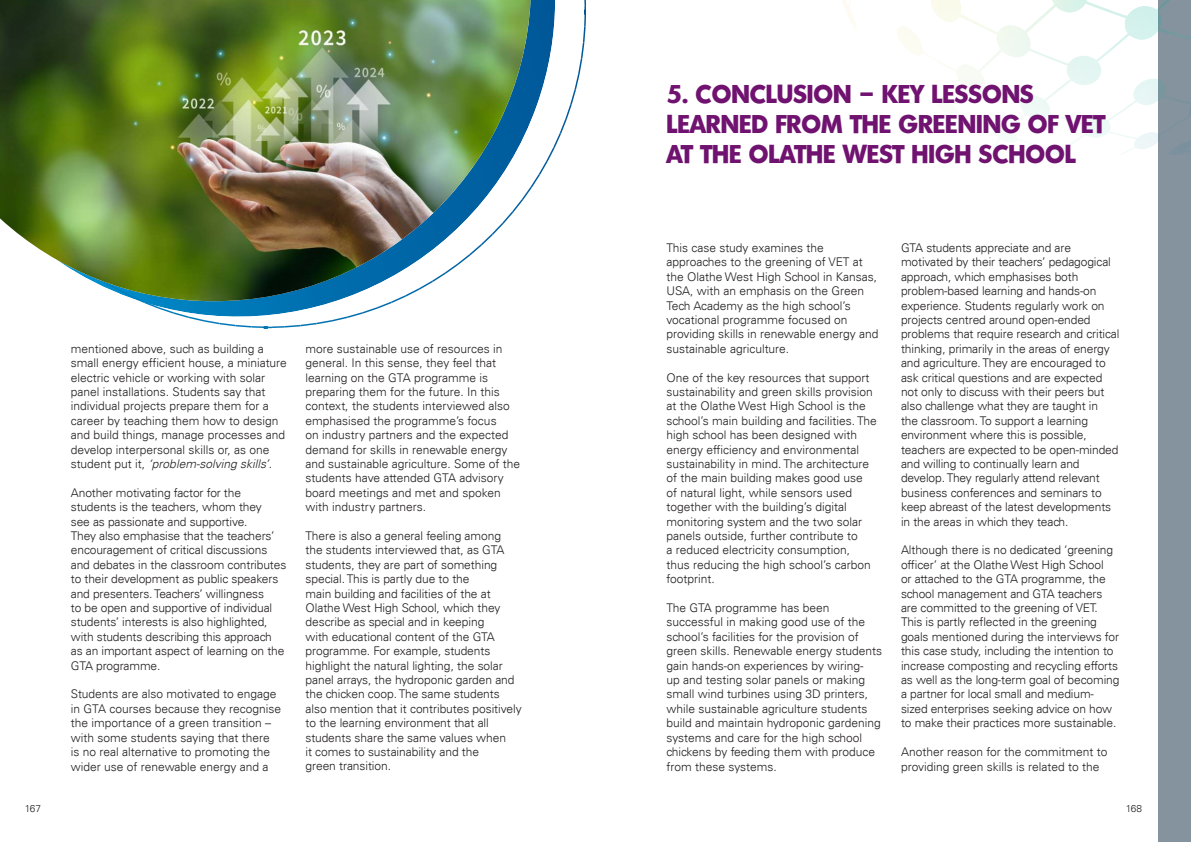
<style>
.page{position:relative;width:1191px;height:842px;background:#fff}
.page>*{position:absolute;margin:0;border:0;box-sizing:border-box;transform-origin:0 0}
.t1{font:700 25px/30px "Montreal TS";color:#701370}
.t2{font:300 12px/14.4px "Univers LT";letter-spacing:-.005em;color:#221f1f}
.t3{font:300 10px "Univers LT";letter-spacing:-.025em;color:#221f1f}
.s1{font-style:italic}
</style>
<div class="page">
<div style="left:1158px;top:0;width:33px;height:842px;background:#84939d"></div>
<img style="left:144px;top:0;width:411px;height:317px">
<img style="left:284px;top:325px;width:16px;height:3px">
<img style="left:300px;top:323px;width:16px;height:3px">
<img style="left:316px;top:320px;width:16px;height:4px">
<img style="left:332px;top:316px;width:15px;height:5px">
<img style="left:347px;top:312px;width:15px;height:6px">
<img style="left:362px;top:307px;width:15px;height:7px">
<img style="left:377px;top:302px;width:15px;height:7px">
<img style="left:391px;top:301px;width:15px;height:2px">
<img style="left:531px;top:174px;width:9px;height:14px">
<img style="left:539px;top:161px;width:8px;height:14px">
<img style="left:546px;top:147px;width:8px;height:15px">
<img style="left:553px;top:133px;width:8px;height:15px">
<img style="left:559px;top:119px;width:7px;height:15px">
<img style="left:565px;top:105px;width:7px;height:14px">
<img style="left:570px;top:89px;width:6px;height:16px">
<img style="left:574px;top:74px;width:5px;height:15px">
<img style="left:578px;top:58px;width:4px;height:16px">
<img style="left:581px;top:42px;width:3px;height:16px">
<svg style="left:583px;top:0;width:3px;height:42px"></svg>
<img style="left:144px;top:302px;width:15px;height:7px">
<img style="left:159px;top:307px;width:15px;height:7px">
<img style="left:173px;top:312px;width:16px;height:6px">
<img style="left:188px;top:316px;width:16px;height:6px">
<img style="left:204px;top:320px;width:16px;height:4px">
<img style="left:219px;top:323px;width:17px;height:3px">
<img style="left:235px;top:325px;width:17px;height:3px">
<svg style="left:252px;top:326px;width:32px;height:2px"></svg>
<img style="left:0;top:0;width:530px;height:301px">
<p class="t2" style="left:71px;top:341px;width:217px">mentioned above, such as building a small energy efficient house, a miniature electric vehicle or working with solar panel installations. Students say that individual projects prepare them for a career by teaching them how to design and build things, manage processes and develop interpersonal skills or, as one student put it, <span class="s1">‘problem-solving skills’</span>.</p>
<p class="t2" style="left:71px;top:485px;width:217px">Another motivating factor for the students is the teachers, whom they<br>see as passionate and supportive.<br>They also emphasise that the teachers’ encouragement of critical discussions and debates in the classroom contributes to their development as public speakers and presenters. Teachers’ willingness<br>to be open and supportive of individual students’ interests is also highlighted, with students describing this approach as an important aspect of learning on the GTA programme.</p>
<p class="t2" style="left:71px;top:687px;width:212px">Students are also motivated to engage in GTA courses because they recognise the importance of a green transition – with some students saying that there is no real alternative to promoting the wider use of renewable energy and a</p>
<p class="t2" style="left:305px;top:341px;width:216px">more sustainable use of resources in general. In this sense, they feel that learning on the GTA programme is preparing them for the future. In this context, the students interviewed also emphasised the programme’s focus<br>on industry partners and the expected demand for skills in renewable energy and sustainable agriculture. Some of the students have attended GTA advisory board meetings and met and spoken with industry partners.</p>
<p class="t2" style="left:305px;top:528px;width:218px">There is also a general feeling among<br>the students interviewed that, as GTA students, they are part of something special. This is partly due to the<br>main building and facilities of the at Olathe West High School, which they describe as special and in keeping<br>with educational content of the GTA programme. For example, students highlight the natural lighting, the solar panel arrays, the hydroponic garden and the chicken coop. The same students also mention that it contributes positively to the learning environment that all students share the same values when<br>it comes to sustainability and the<br>green transition.</p>
<h1 class="t1" style="left:666px;top:79px;width:440px">5. CONCLUSION – KEY LESSONS<br>LEARNED FROM THE GREENING OF VET<br>AT THE OLATHE WEST HIGH SCHOOL</h1>
<p class="t2" style="left:666px;top:240px;width:214px">This case study examines the approaches to the greening of VET at the Olathe West High School in Kansas, USA, with an emphasis on the Green Tech Academy as the high school’s vocational programme focused on providing skills in renewable energy and sustainable agriculture.</p>
<p class="t2" style="left:666px;top:370px;width:212px">One of the key resources that support sustainability and green skills provision at the Olathe West High School is the school’s main building and facilities. The high school has been designed with energy efficiency and environmental sustainability in mind. The architecture of the main building makes good use<br>of natural light, while sensors used together with the building’s digital monitoring system and the two solar panels outside, further contribute to<br>a reduced electricity consumption,<br>thus reducing the high school’s carbon footprint.</p>
<p class="t2" style="left:666px;top:600px;width:217px">The GTA programme has been successful in making good use of the school’s facilities for the provision of green skills. Renewable energy students gain hands-on experiences by wiring-<br>up and testing solar panels or making small wind turbines using 3D printers, while sustainable agriculture students build and maintain hydroponic gardening systems and care for the high school chickens by feeding them with produce from these systems.</p>
<p class="t2" style="left:901px;top:240px;width:220px">GTA students appreciate and are motivated by their teachers’ pedagogical approach, which emphasises both problem-based learning and hands-on experience. Students regularly work on projects centred around open-ended problems that require research and critical thinking, primarily in the areas of energy and agriculture. They are encouraged to ask critical questions and are expected not only to discuss with their peers but also challenge what they are taught in<br>the classroom. To support a learning environment where this is possible, teachers are expected to be open-minded and willing to continually learn and develop. They regularly attend relevant business conferences and seminars to keep abreast of the latest developments in the areas in which they teach.</p>
<p class="t2" style="left:901px;top:543px;width:220px">Although there is no dedicated ‘greening officer’ at the Olathe West High School<br>or attached to the GTA programme, the school management and GTA teachers are committed to the greening of VET.<br>This is partly reflected in the greening goals mentioned during the interviews for this case study, including the intention to increase composting and recycling efforts as well as the long-term goal of becoming a partner for local small and medium&shy;sized enterprises seeking advice on how to make their practices more sustainable.</p>
<p class="t2" style="left:901px;top:744px;width:208px">Another reason for the commitment to providing green skills is related to the</p>
<p class="t3" style="left:25px;top:803px;width:18px">167</p>
<p class="t3" style="left:1125px;top:803px;width:18px">168</p>
</div>
